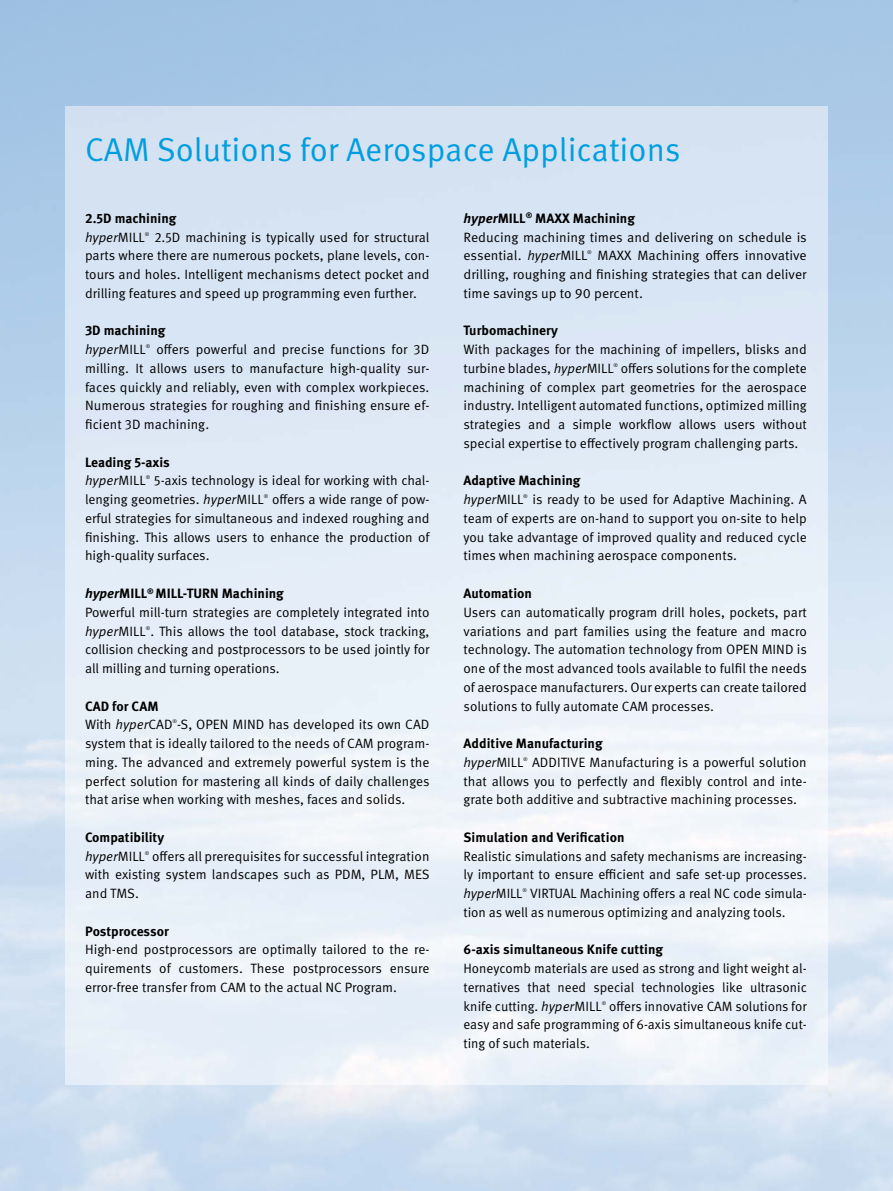
<style>
.page{position:relative;width:893px;height:1191px;background:#fff}
.page>*{position:absolute;margin:0;border:0;box-sizing:border-box;transform-origin:0 0}
.t1{font:33px "Meta Pro";color:#009ee0}
.t2{font:13.5px/18.8px "Meta Pro";letter-spacing:-.005em;color:#000;text-align:justify}
.t3{font:700 13.5px/18.8px "Meta Pro";color:#000}
.t4{font:5.25px "Meta Pro";color:#000}
.s1{font-weight:400;font-style:italic}
.s2{font-weight:400}
.s3{font-style:italic}
.s4{font-weight:700;font-style:italic}
.s5{font-weight:700}
</style>
<div class="page">
<img style="left:0;top:154px;width:104px;height:1037px">
<img style="left:789px;top:154px;width:104px;height:1037px">
<h1 class="t1" style="left:85px;top:130px;width:597px">CAM Solutions for Aerospace Applications</h1>
<p class="t3" style="left:85px;top:209px;width:93px">2.5D machining <span class="s1">hyper</span><span class="s2">MILL</span></p>
<p class="t2" style="left:85px;top:228px;width:346px;text-indent:69px">2.5D machining is typically used for structural parts where there are numerous pockets, plane levels, con&shy;tours and holes. Intelligent mechanisms detect pocket and drilling features and speed up programming even further.</p>
<p class="t3" style="left:85px;top:321px;width:82px">3D machining <span class="s1">hyper</span><span class="s2">MILL</span></p>
<p class="t4" style="left:145px;top:231px;width:6px">®</p>
<p class="t2" style="left:85px;top:340px;width:346px;text-indent:71px">offers powerful and precise functions for 3D milling. It allows users to manufacture high-quality sur&shy;faces quickly and reliably, even with complex workpieces.<br>Numerous strategies for roughing and finishing ensure ef&shy;ficient 3D machining.</p>
<p class="t3" style="left:85px;top:453px;width:86px">Leading 5-axis <span class="s1">hyper</span><span class="s2">MILL</span></p>
<p class="t4" style="left:146px;top:343px;width:6px">®</p>
<p class="t2" style="left:85px;top:471px;width:346px;text-indent:69px">5-axis technology is ideal for working with chal&shy;lenging geometries. <span class="s3">hyper</span>MILL</p>
<p class="t4" style="left:146px;top:474px;width:6px">®</p>
<p class="t2" style="left:85px;top:490px;width:346px;text-indent:187px">offers a wide range of pow&shy;erful strategies for simultaneous and indexed roughing and finishing. This allows users to enhance the production of high-quality surfaces.</p>
<p class="t2" style="left:85px;top:584px;width:346px;text-align:left"><span class="s4">hyper</span><span class="s5">MILL</span><sup>®</sup> <span class="s5">MILL-TURN Machining<br></span>Powerful mill-turn strategies are completely integrated into <span class="s3">hyper</span>MILL . This allows the tool database, stock tracking,</p>
<p class="t4" style="left:264px;top:493px;width:6px">®</p>
<p class="t4" style="left:146px;top:624px;width:6px">®</p>
<p class="t2" style="left:85px;top:640px;width:346px">collision checking and postprocessors to be used jointly for all milling and turning operations.</p>
<p class="t2" style="left:85px;top:696px;width:346px"><span class="s5">CAD for CAM<br></span>With <span class="s3">hyper</span>CAD -S, OPEN MIND has developed its own CAD</p>
<p class="t4" style="left:173px;top:718px;width:6px">®</p>
<p class="t2" style="left:85px;top:734px;width:346px">system that is ideally tailored to the needs of CAM program&shy;ming. The advanced and extremely powerful system is the perfect solution for mastering all kinds of daily challenges that arise when working with meshes, faces and solids.</p>
<p class="t3" style="left:85px;top:828px;width:81px">Compatibility <span class="s1">hyper</span><span class="s2">MILL</span></p>
<p class="t2" style="left:85px;top:846px;width:346px;text-indent:67px">offers all prerequisites for successful integration with existing system landscapes such as PDM, PLM, MES and TMS.</p>
<p class="t3" style="left:85px;top:921px;width:85px">Postprocessor</p>
<p class="t2" style="left:85px;top:940px;width:346px">High-end postprocessors are optimally tailored to the re&shy;quirements of customers. These postprocessors ensure error-free transfer from CAM to the actual NC Program.</p>
<p class="t4" style="left:145px;top:849px;width:6px">®</p>
<p class="t2" style="left:463px;top:209px;width:345px;text-align:left"><span class="s4">hyper</span><span class="s5">MILL</span><sup>®</sup> <span class="s5">MAXX Machining<br></span>Reducing machining times and delivering on schedule is essential. <span class="s3">hyper</span>MILL</p>
<p class="t2" style="left:463px;top:246px;width:345px;text-indent:134px">MAXX Machining offers innovative drilling, roughing and finishing strategies that can deliver time savings up to 90 percent.</p>
<p class="t3" style="left:463px;top:321px;width:96px">Turbomachinery</p>
<p class="t2" style="left:463px;top:340px;width:345px">With packages for the machining of impellers, blisks and turbine blades, <span class="s3">hyper</span>MILL</p>
<p class="t4" style="left:587px;top:249px;width:6px">®</p>
<p class="t2" style="left:463px;top:359px;width:345px;text-indent:157px">offers solutions for the complete machining of complex part geometries for the aerospace industry. Intelligent automated functions, optimized milling strategies and a simple workflow allows users without special expertise to effectively program challenging parts.</p>
<p class="t3" style="left:463px;top:471px;width:119px">Adaptive Machining <span class="s1">hyper</span><span class="s2">MILL</span></p>
<p class="t4" style="left:614px;top:362px;width:6px">®</p>
<p class="t2" style="left:463px;top:490px;width:345px;text-indent:69px">is ready to be used for Adaptive Machining. A team of experts are on-hand to support you on-site to help you take advantage of improved quality and reduced cycle times when machining aerospace components.</p>
<p class="t3" style="left:463px;top:584px;width:70px">Automation</p>
<p class="t2" style="left:463px;top:603px;width:345px">Users can automatically program drill holes, pockets, part variations and part families using the feature and macro technology. The automation technology from OPEN MIND is one of the most advanced tools available to fulfil the needs of aerospace manufacturers. Our experts can create tailored solutions to fully automate CAM processes.</p>
<p class="t3" style="left:463px;top:734px;width:141px">Additive Manufacturing <span class="s1">hyper</span><span class="s2">MILL</span></p>
<p class="t4" style="left:523px;top:493px;width:6px">®</p>
<p class="t2" style="left:463px;top:753px;width:345px;text-indent:69px">ADDITIVE Manufacturing is a powerful solution that allows you to perfectly and flexibly control and inte&shy;grate both additive and subtractive machining processes.</p>
<p class="t3" style="left:463px;top:828px;width:163px">Simulation and Verification</p>
<p class="t2" style="left:463px;top:846px;width:345px">Realistic simulations and safety mechanisms are increasing&shy;ly important to ensure efficient and safe set-up processes. <span class="s3">hyper</span>MILL</p>
<p class="t4" style="left:523px;top:756px;width:6px">®</p>
<p class="t2" style="left:463px;top:884px;width:345px;text-indent:67px">VIRTUAL Machining offers a real NC code simula&shy;tion as well as numerous optimizing and analyzing tools.</p>
<p class="t3" style="left:463px;top:940px;width:201px">6-axis simultaneous Knife cutting</p>
<p class="t2" style="left:463px;top:959px;width:345px">Honeycomb materials are used as strong and light weight al&shy;ternatives that need special technologies like ultrasonic knife cutting. <span class="s3">hyper</span>MILL</p>
<p class="t4" style="left:522px;top:887px;width:6px">®</p>
<p class="t2" style="left:463px;top:996px;width:345px;text-indent:146px">offers innovative CAM solutions for easy and safe programming of 6-axis simultaneous knife cut&shy;ting of such materials.</p>
<p class="t4" style="left:602px;top:999px;width:6px">®</p>
</div>
